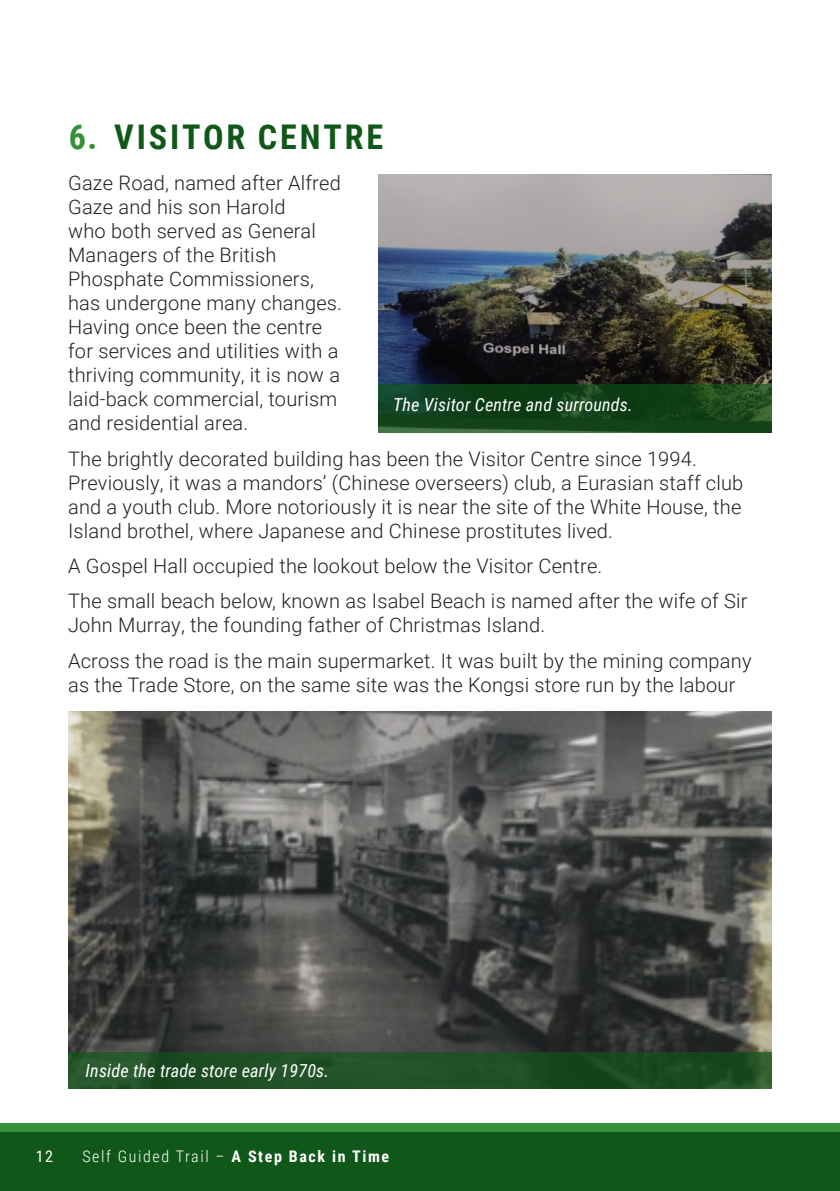
<style>
.page{position:relative;width:840px;height:1191px;background:#fff}
.page>*{position:absolute;margin:0;border:0;box-sizing:border-box;transform-origin:0 0}
.t1{font:700 34px "Roboto Condensed";letter-spacing:.085em;color:#0f5819}
.Body{font:300 20px/24px "Roboto";letter-spacing:.01em;color:#231f20}
.Captions_Rev{font:italic 18px "Roboto Condensed";letter-spacing:.01em;color:#fff}
.t2{font:300 16px "Roboto Condensed";letter-spacing:.1em;color:#fff}
.t3{font:16px "Roboto Condensed";color:#fff}
.s1{color:#359137}
.s2{font-weight:700}
</style>
<div class="page">
<div style="left:0;top:1125px;width:839px;height:66px;background:#0f5819"></div>
<div style="left:0;top:1123px;width:839px;height:8px;background:#359137"></div>
<img style="left:68px;top:712px;width:703px;height:377px">
<svg style="left:69px;top:1052px;width:702px;height:37px;background:#1f4e25"></svg>
<img style="left:378px;top:174px;width:393px;height:210px">
<svg style="left:378px;top:384px;width:393px;height:48px;background:#15441c"></svg>
<p class="t1" style="left:69px;top:113px;width:316px"><span class="s1">6.</span> VISITOR CENTRE</p>
<p class="Body" style="left:68px;top:170px;width:275px">Gaze Road, named after Alfred<br>Gaze and his son Harold<br>who both served as General<br>Managers of the British<br>Phosphate Commissioners, has undergone many changes.<br>Having once been the centre for services and utilities with a thriving community, it is now a laid-back commercial, tourism and residential area.</p>
<p class="Body" style="left:68px;top:446px;width:676px">The brightly decorated building has been the Visitor Centre since 1994.<br>Previously, it was a mandors’ (Chinese overseers) club, a Eurasian staff club and a youth club. More notoriously it is near the site of the White House, the Island brothel, where Japanese and Chinese prostitutes lived.</p>
<p class="Body" style="left:68px;top:553px;width:535px">A Gospel Hall occupied the lookout below the Visitor Centre.</p>
<p class="Body" style="left:68px;top:588px;width:680px">The small beach below, known as Isabel Beach is named after the wife of Sir<br>John Murray, the founding father of Christmas Island.</p>
<p class="Body" style="left:68px;top:648px;width:684px">Across the road is the main supermarket. It was built by the mining company as the Trade Store, on the same site was the Kongsi store run by the labour</p>
<p class="Captions_Rev" style="left:393px;top:391px;width:241px">The Visitor Centre and surrounds.</p>
<p class="Captions_Rev" style="left:86px;top:1057px;width:245px">Inside the trade store early 1970s.</p>
<p class="t3" style="left:36px;top:1144px;width:19px">12</p>
<p class="t2" style="left:82px;top:1144px;width:308px">Self Guided Trail – <span class="s2">A Step Back in Time</span></p>
</div>
